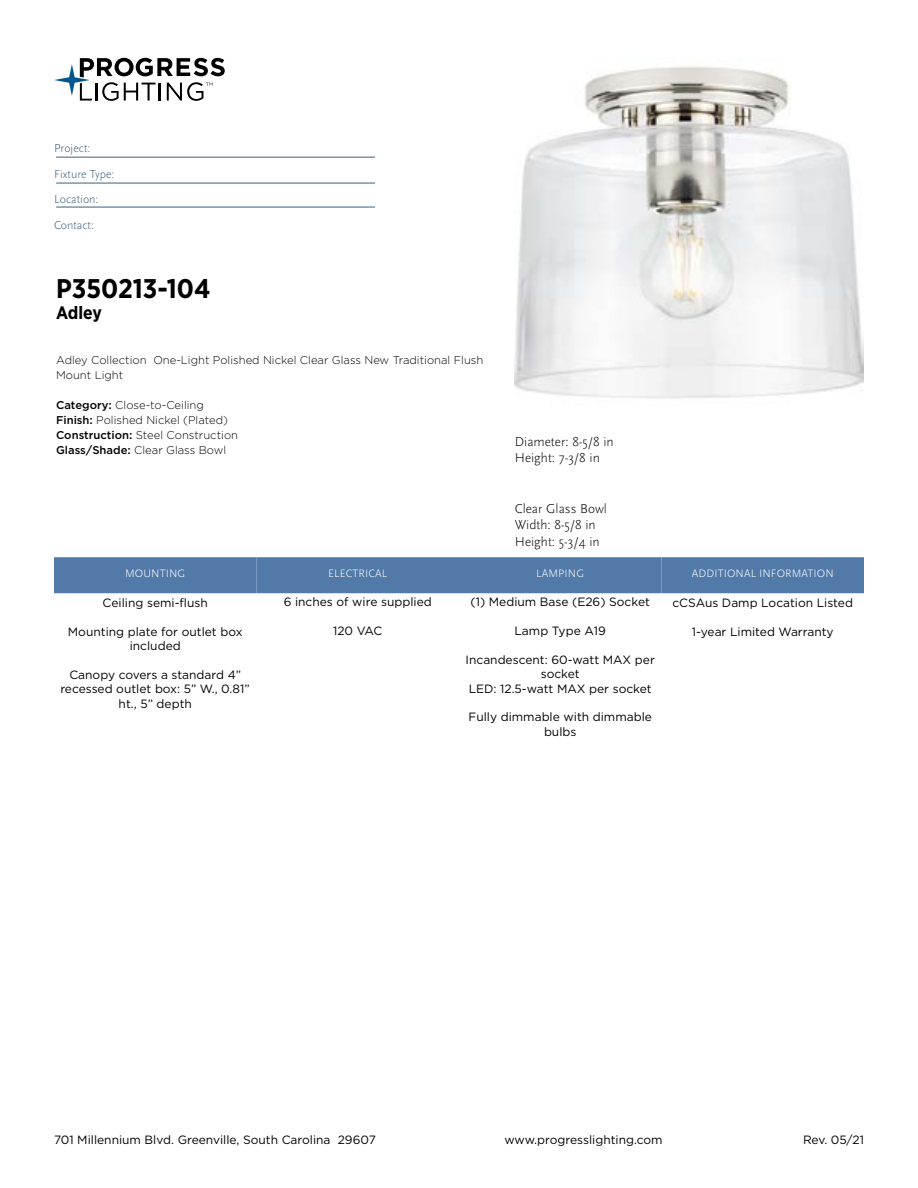
<style>
.page{position:relative;width:918px;height:1188px;background:#fff}
.page>*{position:absolute;margin:0;border:0;box-sizing:border-box;transform-origin:0 0}
.t1{font:700 27px "Gotham Narrow";color:#000}
.t2{font:700 18px "Gotham Narrow";letter-spacing:-.01em;color:#000}
.t3{font:300 13.5px/16.2px "Scala Sans Pro";color:#000}
.t4{font:12px/14.4px "Gotham";color:#000;text-align:center}
.t5{font:300 12px/25.5px "Scala Sans Pro";color:#3b5e7b}
.t6{font:300 11.25px/15px "Gotham";color:#000}
.t7{font:300 11.25px "Scala Sans Pro";letter-spacing:.01em;color:#fff}
.s1{font-weight:500}
</style>
<div class="page">
<svg style="left:54px;top:58px;width:171px;height:43px"></svg>
<hr style="left:56px;top:157px;width:319px;height:1px;background:#3b5e7b">
<hr style="left:56px;top:183px;width:319px;height:1px;background:#3b5e7b">
<hr style="left:56px;top:207px;width:319px;height:1px;background:#3b5e7b">
<img style="left:515px;top:66px;width:349px;height:333px">
<div style="left:54px;top:557px;width:202px;height:36px;background:#527aa8"></div>
<div style="left:256px;top:557px;width:203px;height:36px;background:#527aa8"></div>
<div style="left:459px;top:557px;width:203px;height:36px;background:#527aa8"></div>
<div style="left:662px;top:557px;width:202px;height:36px;background:#527aa8"></div>
<p class="t5" style="left:54px;top:135px;width:62px">Project:<br>Fixture Type:<br>Location:<br>Contact:</p>
<h1 class="t1" style="left:56px;top:271px;width:156px">P350213-104</h1>
<h2 class="t2" style="left:56px;top:301px;width:47px">Adley</h2>
<p class="t6" style="left:56px;top:352px;width:429px">Adley Collection One-Light Polished Nickel Clear Glass New Traditional Flush<br>Mount Light</p>
<p class="t6" style="left:56px;top:397px;width:183px"><span class="s1">Category:</span> Close-to-Ceiling<br><span class="s1">Finish:</span> Polished Nickel (Plated)<br><span class="s1">Construction:</span> Steel Construction<br><span class="s1">Glass/Shade:</span> Clear Glass Bowl</p>
<p class="t3" style="left:515px;top:433px;width:100px">Diameter: 8-5/8 in<br>Height: 7-3/8 in</p>
<p class="t3" style="left:515px;top:501px;width:94px">Clear Glass Bowl<br>Width: 8-5/8 in<br>Height: 5-3/4 in</p>
<p class="t7" style="left:125px;top:567px;width:62px">MOUNTING</p>
<p class="t4" style="left:103px;top:595px;width:107px">Ceiling semi-flush</p>
<p class="t4" style="left:68px;top:624px;width:176px">Mounting plate for outlet box included</p>
<p class="t4" style="left:60px;top:667px;width:191px">Canopy covers a standard 4” recessed outlet box: 5” W., 0.81” ht., 5” depth</p>
<p class="t7" style="left:328px;top:567px;width:61px">ELECTRICAL</p>
<p class="t4" style="left:284px;top:595px;width:150px">6 inches of wire supplied</p>
<p class="t4" style="left:333px;top:623px;width:51px">120 VAC</p>
<p class="t7" style="left:536px;top:567px;width:49px">LAMPING</p>
<p class="t4" style="left:471px;top:595px;width:181px">(1) Medium Base (E26) Socket</p>
<p class="t4" style="left:515px;top:623px;width:93px">Lamp Type A19</p>
<p class="t4" style="left:466px;top:652px;width:191px">Incandescent: 60-watt MAX per socket<br>LED: 12.5-watt MAX per socket</p>
<p class="t4" style="left:469px;top:710px;width:185px">Fully dimmable with dimmable bulbs</p>
<p class="t7" style="left:692px;top:567px;width:143px">ADDITIONAL INFORMATION</p>
<p class="t4" style="left:672px;top:595px;width:182px">cCSAus Damp Location Listed</p>
<p class="t4" style="left:692px;top:624px;width:143px">1-year Limited Warranty</p>
<p class="t4" style="left:54px;top:1132px;width:323px">701 Millennium Blvd. Greenville, South Carolina 29607</p>
<p class="t4" style="left:504px;top:1132px;width:160px">www.progresslighting.com</p>
<p class="t4" style="left:803px;top:1132px;width:62px">Rev. 05/21</p>
</div>
